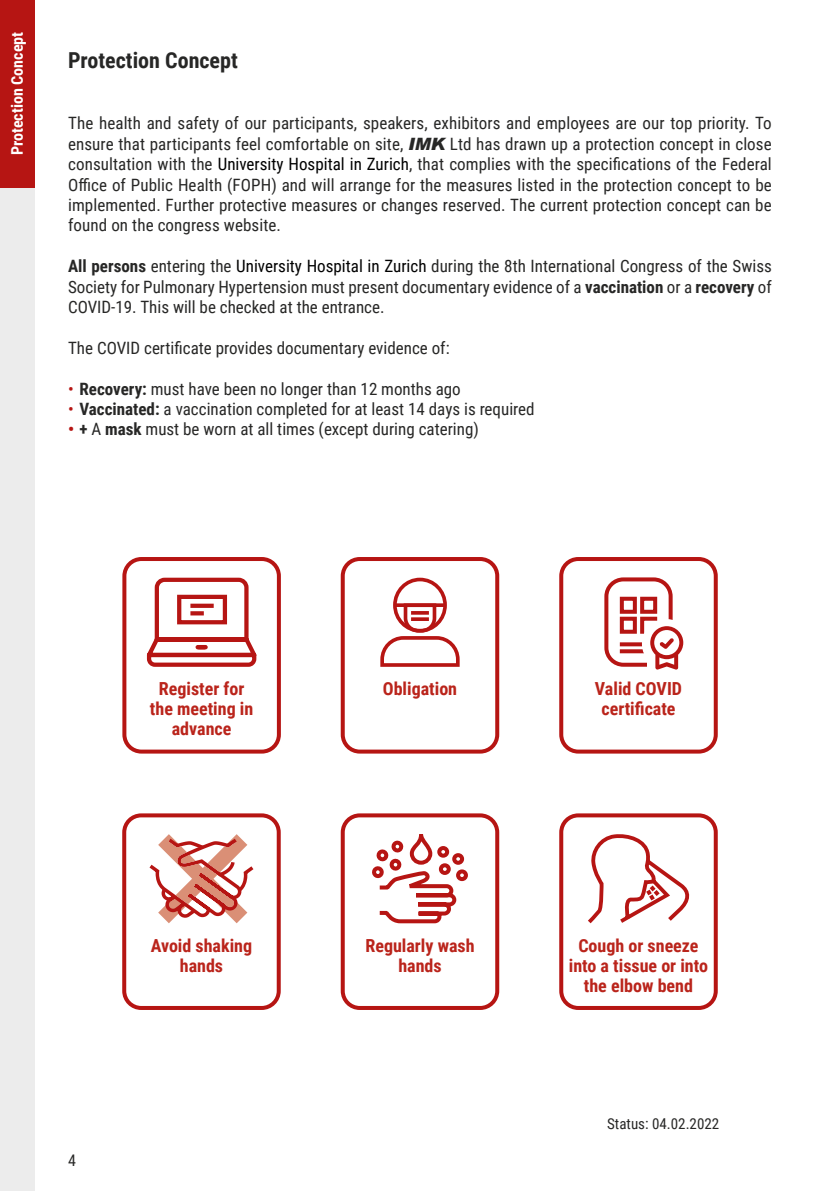
<style>
.page{position:relative;width:840px;height:1191px;background:#fff}
.page>*{position:absolute;margin:0;border:0;box-sizing:border-box;transform-origin:0 0}
.t1{font:700 22px "Roboto Condensed";color:#272726}
.t2{font:700 18px/20px "Roboto Condensed";color:#ba241b;text-align:center}
.t3{font:17px/20.4px "Roboto Condensed";color:#272726;text-align:justify}
.t4{font:700 16px "Roboto Condensed";color:#fff}
.t5{font:16px "Roboto Condensed";color:#272726}
.t6{font:15px "Roboto Condensed";color:#272726}
.s1{font-family:"Arial";font-weight:900;font-style:italic}
.s2{color:#000}
.s3{font-weight:700}
.s4{color:#b61513}
.s5{font-weight:700;color:#b61513}
</style>
<div class="page">
<div style="left:0;top:0;width:34px;height:1191px;background:#ececec"></div>
<div style="left:0;top:0;width:34px;height:187px;background:#b61513"></div>
<div style="left:122px;top:557px;width:159px;height:196px;border:4px solid #b61513;border-radius:17px"></div>
<svg style="left:146px;top:577px;width:111px;height:90px"></svg>
<div style="left:177px;top:595px;width:50px;height:29px;border:4px solid #b61513"></div>
<div style="left:190px;top:603px;width:23px;height:5px;background:#b61513"></div>
<svg style="left:190px;top:611px;width:14px;height:4px"></svg>
<div style="left:340px;top:557px;width:159px;height:196px;border:4px solid #b61513;border-radius:17px"></div>
<div style="left:393px;top:577px;width:53px;height:55px;border:4px solid #b61513;border-radius:50%"></div>
<svg style="left:380px;top:601px;width:80px;height:66px"></svg>
<div style="left:340px;top:813px;width:159px;height:197px;border:4px solid #b61513;border-radius:17px"></div>
<svg style="left:376px;top:869px;width:82px;height:55px"></svg>
<div style="left:437px;top:846px;width:12px;height:11px;border:4px solid #b61513;border-radius:50%"></div>
<div style="left:371px;top:866px;width:13px;height:12px;border:4px solid #b61513;border-radius:3px"></div>
<div style="left:438px;top:863px;width:12px;height:12px;border:4px solid #b61513;border-radius:50%"></div>
<div style="left:389px;top:858px;width:12px;height:13px;border:4px solid #b61513;border-radius:3px"></div>
<div style="left:456px;top:869px;width:11px;height:12px;border:4px solid #b61513;border-radius:50%"></div>
<div style="left:391px;top:840px;width:12px;height:13px;border:4px solid #b61513;border-radius:3px"></div>
<div style="left:452px;top:853px;width:12px;height:11px;border:4px solid #b61513;border-radius:50%"></div>
<div style="left:376px;top:849px;width:12px;height:12px;border:4px solid #b61513;border-radius:3px"></div>
<div style="left:409px;top:832px;width:23px;height:32px;border:4px solid #b61513;border-radius:9px"></div>
<div style="left:559px;top:813px;width:158px;height:197px;border:4px solid #b61513;border-radius:17px"></div>
<svg style="left:588px;top:834px;width:102px;height:90px"></svg>
<div style="left:122px;top:813px;width:158px;height:197px;border:4px solid #b61513;border-radius:17px"></div>
<svg style="left:149px;top:834px;width:104px;height:89px"></svg>
<div style="left:559px;top:557px;width:158px;height:196px;border:4px solid #b61513;border-radius:17px"></div>
<div style="left:604px;top:577px;width:68px;height:89px;border:4px solid #b61513;border-radius:17px"></div>
<svg style="left:617px;top:595px;width:66px;height:74px"></svg>
<p class="t4" style="left:6px;top:155px;width:125px;rotate:-90deg">Protection Concept</p>
<p class="t1" style="left:68px;top:45px;width:171px">Protection Concept</p>
<p class="t3" style="left:68px;top:112px;width:704px">The health and safety of our participants, speakers, exhibitors and employees are our top priority. To ensure that participants feel comfortable on site, <span class="s1">IMK</span> Ltd has drawn up a protection concept in close consultation with the <span class="s2">University Hospital in Zurich</span>, that complies with the specifications of the Federal Office of Public Health (FOPH) and will arrange for the measures listed in the protection concept to be implemented. Further protective measures or changes reserved. The current protection concept can be found on the congress website.</p>
<p class="t3" style="left:68px;top:255px;width:705px"><span class="s3">All persons</span> entering the <span class="s2">University Hospital in Zurich</span> during the 8th International Congress of the Swiss Society for Pulmonary Hypertension must present documentary evidence of a <span class="s3">vaccination</span> or a <span class="s3">recovery</span> of COVID-19. This will be checked at the entrance.</p>
<p class="t3" style="left:68px;top:337px;width:383px">The COVID certificate provides documentary evidence of:</p>
<p class="t3" style="left:68px;top:378px;width:394px"><span class="s4">•</span> <span class="s3">Recovery:</span> must have been no longer than 12 months ago</p>
<p class="t3" style="left:68px;top:398px;width:468px"><span class="s4">•</span> <span class="s3">Vaccinated:</span> a vaccination completed for at least 14 days is required</p>
<p class="t3" style="left:68px;top:418px;width:412px"><span class="s5">•</span> <span class="s3">+</span> A <span class="s3">mask</span> must be worn at all times (except during catering)</p>
<p class="t2" style="left:150px;top:678px;width:105px">Register for the meeting in advance</p>
<p class="t2" style="left:382px;top:678px;width:76px">Obligation</p>
<p class="t2" style="left:594px;top:678px;width:89px">Valid COVID certificate</p>
<p class="t5" style="left:68px;top:1149px;width:9px">4</p>
<p class="t2" style="left:151px;top:934px;width:103px">Avoid shaking hands</p>
<p class="t2" style="left:365px;top:934px;width:111px">Regularly wash hands</p>
<p class="t2" style="left:568px;top:934px;width:141px">Cough or sneeze into a tissue or into the elbow bend</p>
<p class="t6" style="left:606px;top:1113px;width:113px">Status: 04.02.2022</p>
</div>
